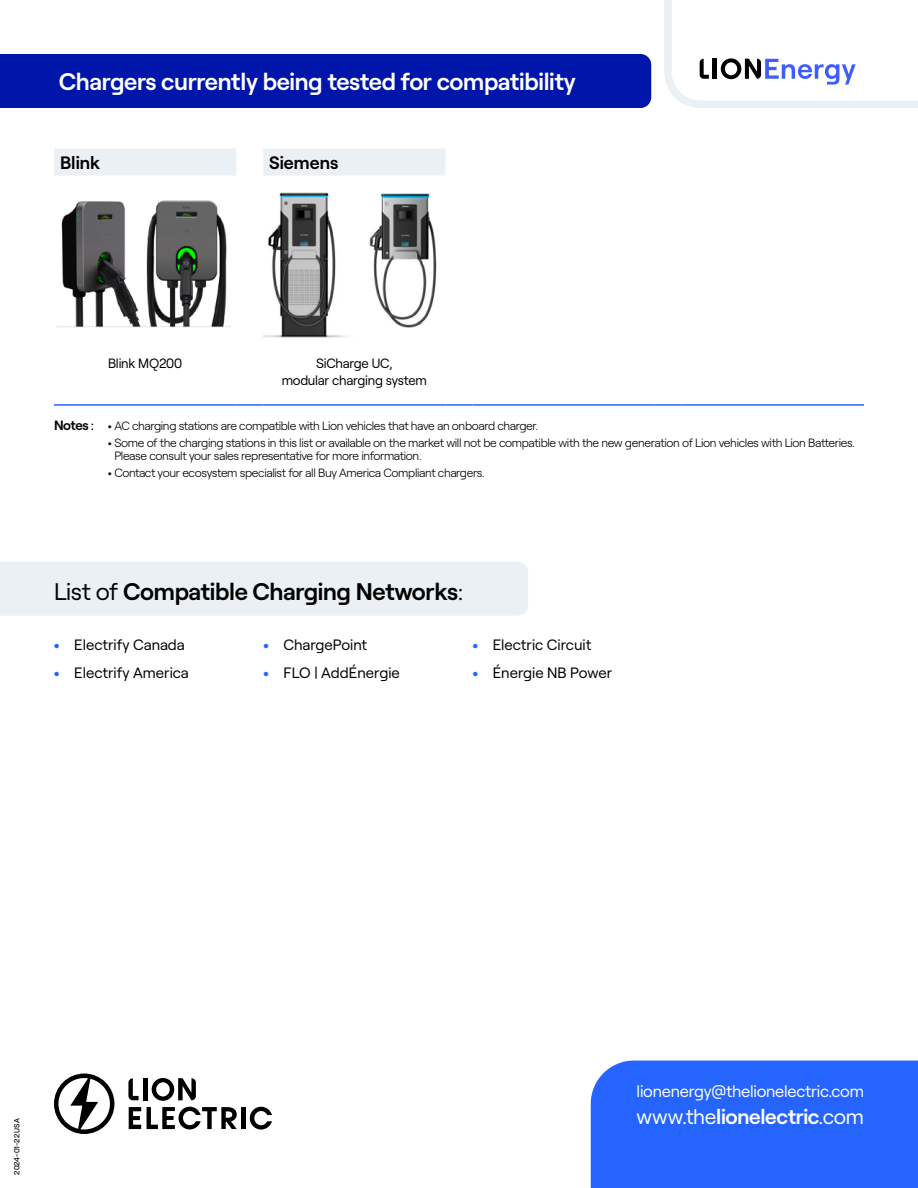
<style>
.page{position:relative;width:918px;height:1188px;background:#fff}
.page>*{position:absolute;margin:0;border:0;box-sizing:border-box;transform-origin:0 0}
.t1{font:600 24px "Roobert LE";letter-spacing:-.015em;color:#fff}
.t2{font:600 24px "Roobert LE";letter-spacing:-.015em;color:#000}
.t3{font:600 21px "Roobert LE";letter-spacing:-.015em;color:#fff}
.t4{font:600 18px "Roobert LE";color:#000}
.t5{font:16.5px "Roobert LE";letter-spacing:-.015em;color:#fff}
.t6{font:15px "Roobert LE";color:#000}
.t7{font:13.5px/16.5px "Roobert LE";letter-spacing:-.015em;color:#000;text-align:center}
.t8{font:300 12px/13.5px "Roobert LE";letter-spacing:-.03em;color:#000}
.t9{font:500 7.5px "Roobert LE";letter-spacing:-.005em;color:#000}
.s1{font-weight:600;font-size:13.5px}
.s2{font-weight:500;font-size:13.5px}
.s3{font-weight:400}
.s4{font-weight:600;color:#2564ff}
</style>
<div class="page">
<svg style="left:664px;top:0;width:254px;height:108px"></svg>
<div style="left:0;top:54px;width:651px;height:54px;background:#0015a9"></div>
<svg style="left:54px;top:148px;width:392px;height:28px;background:#ecf1f5"></svg>
<hr style="left:54px;top:404px;width:182px;height:2px;background:#2564ff">
<hr style="left:236px;top:404px;width:27px;height:2px;background:#2564ff">
<hr style="left:263px;top:404px;width:183px;height:2px;background:#2564ff">
<hr style="left:446px;top:404px;width:26px;height:2px;background:#2564ff">
<hr style="left:472px;top:404px;width:183px;height:2px;background:#2564ff">
<hr style="left:655px;top:404px;width:27px;height:2px;background:#2564ff">
<hr style="left:682px;top:404px;width:182px;height:2px;background:#2564ff">
<img style="left:56px;top:200px;width:175px;height:128px">
<img style="left:263px;top:192px;width:174px;height:146px">
<div style="left:0;top:562px;width:528px;height:54px;background:#eaf0f4"></div>
<div style="left:241px;top:1107px;width:5px;height:22px;background:#000"></div>
<svg style="left:129px;top:1107px;width:12px;height:22px"></svg>
<svg style="left:250px;top:1107px;width:22px;height:23px"></svg>
<svg style="left:147px;top:1107px;width:90px;height:22px"></svg>
<hr style="left:143px;top:1078px;width:4px;height:22px;background:#000">
<svg style="left:128px;top:1078px;width:11px;height:22px"></svg>
<svg style="left:152px;top:1078px;width:44px;height:23px"></svg>
<svg style="left:54px;top:1074px;width:60px;height:60px"></svg>
<div style="left:591px;top:1061px;width:327px;height:127px;background:#2564ff"></div>
<h1 class="t1" style="left:59px;top:63px;width:518px">Chargers currently being tested for compatibility</h1>
<h3 class="t4" style="left:60px;top:149px;width:42px">Blink</h3>
<h3 class="t4" style="left:269px;top:149px;width:71px">Siemens</h3>
<p class="t7" style="left:108px;top:354px;width:76px">Blink MQ200</p>
<p class="t7" style="left:282px;top:354px;width:147px">SiCharge UC,<br>modular charging system</p>
<p class="t8" style="left:54px;top:418px;width:486px"><span class="s1">Notes</span> <span class="s2">:</span> • AC charging stations are compatible with Lion vehicles that have an onboard charger.</p>
<p class="t8" style="left:114px;top:435px;width:742px;text-indent:-6px">• Some of the charging stations in this list or available on the market will not be compatible with the new generation of Lion vehicles with Lion Batteries.<br>Please consult your sales representative for more information.</p>
<p class="t8" style="left:108px;top:465px;width:378px">• Contact your ecosystem specialist for all Buy America Compliant chargers.</p>
<h1 class="t2" style="left:54px;top:573px;width:411px"><span class="s3">List of</span> Compatible Charging Networks<span class="s3">:</span></h1>
<p class="t6" style="left:54px;top:633px;width:132px"><span class="s4">•</span> Electrify Canada</p>
<p class="t6" style="left:54px;top:661px;width:136px"><span class="s4">•</span> Electrify America</p>
<p class="t6" style="left:263px;top:633px;width:105px"><span class="s4">•</span> ChargePoint</p>
<p class="t6" style="left:263px;top:661px;width:138px"><span class="s4">•</span> FLO | AddÉnergie</p>
<p class="t6" style="left:472px;top:633px;width:120px"><span class="s4">•</span> Electric Circuit</p>
<p class="t6" style="left:472px;top:661px;width:141px"><span class="s4">•</span> Énergie NB Power</p>
<p class="t9" style="left:11px;top:1174px;width:58px;rotate:-90deg">2024-01-22 USA</p>
<h3 class="t5" style="left:637px;top:1079px;width:229px">lionenergy@thelionelectric.com</h3>
<h2 class="t3" style="left:636px;top:1101px;width:229px"><span class="s3">www.the</span>lionelectric<span class="s3">.com</span></h2>
</div>
